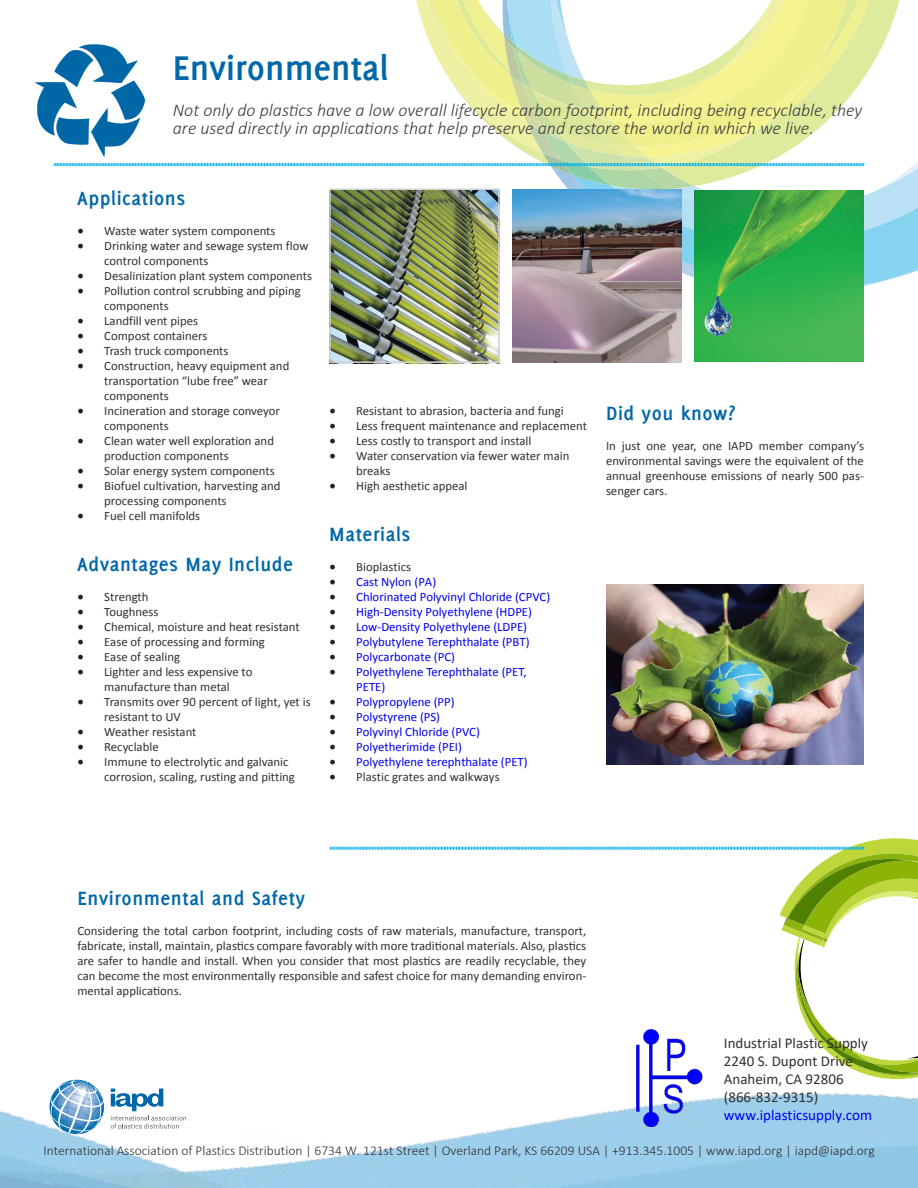
<style>
.page{position:relative;width:918px;height:1188px;background:#fff}
.page>*{position:absolute;margin:0;border:0;box-sizing:border-box;transform-origin:0 0}
.t1{font:700 37.5px "Delicious";color:#0068a9}
.t2{font:700 21px "Delicious";letter-spacing:.025em;color:#0068a9}
.t3{font:italic 300 18px/18px "Calibri";color:#3e3e3f}
.t4{font:15px/18px "Calibri";color:#322f31}
.t5{font:15px "Calibri";color:#00e}
.t6{font:300 13.5px "Calibri";color:#312f30}
.t7{font:12.75px/15px "Calibri";color:#312f30}
.t8{font:12.75px/15px "Calibri";color:#00e}
.s1{font-family:"Minion Pro";font-size:18px;color:#231f20}
</style>
<div class="page">
<img style="left:0;top:846px;width:918px;height:342px">
<img style="left:512px;top:189px;width:406px;height:100px">
<img style="left:610px;top:162px;width:308px;height:81px">
<svg style="left:111px;top:1089px;width:75px;height:41px"></svg>
<svg style="left:50px;top:1080px;width:54px;height:54px"></svg>
<svg style="left:54px;top:0;width:863px;height:189px"></svg>
<img style="left:695px;top:191px;width:169px;height:171px">
<img style="left:332px;top:191px;width:165px;height:169px">
<svg style="left:330px;top:838px;width:588px;height:244px"></svg>
<div style="left:329px;top:188px;width:171px;height:175px;border:2px solid #d1d2d4"></div>
<img style="left:512px;top:190px;width:169px;height:172px">
<img style="left:606px;top:585px;width:258px;height:180px">
<img style="left:35px;top:41px;width:129px;height:119px">
<img style="left:612px;top:1027px;width:102px;height:102px">
<h1 class="t1" style="left:173px;top:46px;width:217px">Environmental</h1>
<h3 class="t3" style="left:173px;top:101px;width:691px">Not only do plastics have a low overall lifecycle carbon footprint, including being recyclable, they are used directly in applications that help preserve and restore the world in which we live.</h3>
<h2 class="t2" style="left:77px;top:186px;width:109px">Applications</h2>
<p class="t7" style="left:77px;top:223px;width:200px"><span class="s1">•</span> Waste water system components</p>
<p class="t7" style="left:104px;top:238px;width:206px;text-indent:-27px"><span class="s1">•</span> Drinking water and sewage system flow control components</p>
<p class="t7" style="left:77px;top:268px;width:236px"><span class="s1">•</span> Desalinization plant system components</p>
<p class="t7" style="left:104px;top:283px;width:198px;text-indent:-27px"><span class="s1">•</span> Pollution control scrubbing and piping components</p>
<p class="t7" style="left:77px;top:313px;width:122px"><span class="s1">•</span> Landfill vent pipes</p>
<p class="t7" style="left:77px;top:328px;width:132px"><span class="s1">•</span> Compost containers</p>
<p class="t7" style="left:77px;top:343px;width:153px"><span class="s1">•</span> Trash truck components</p>
<p class="t7" style="left:104px;top:358px;width:187px;text-indent:-27px"><span class="s1">•</span> Construction, heavy equipment and transportation “lube free” wear components</p>
<p class="t7" style="left:104px;top:403px;width:177px;text-indent:-27px"><span class="s1">•</span> Incineration and storage conveyor components</p>
<p class="t7" style="left:104px;top:433px;width:171px;text-indent:-27px"><span class="s1">•</span> Clean water well exploration and production components</p>
<p class="t7" style="left:77px;top:463px;width:199px"><span class="s1">•</span> Solar energy system components</p>
<p class="t7" style="left:104px;top:478px;width:178px;text-indent:-27px"><span class="s1">•</span> Biofuel cultivation, harvesting and processing components</p>
<p class="t7" style="left:77px;top:508px;width:125px"><span class="s1">•</span> Fuel cell manifolds</p>
<h2 class="t2" style="left:77px;top:552px;width:217px">Advantages May Include</h2>
<p class="t7" style="left:77px;top:589px;width:73px"><span class="s1">•</span> Strength</p>
<p class="t7" style="left:77px;top:604px;width:83px"><span class="s1">•</span> Toughness</p>
<p class="t7" style="left:77px;top:619px;width:224px"><span class="s1">•</span> Chemical, moisture and heat resistant</p>
<p class="t7" style="left:77px;top:634px;width:189px"><span class="s1">•</span> Ease of processing and forming</p>
<p class="t7" style="left:77px;top:649px;width:104px"><span class="s1">•</span> Ease of sealing</p>
<p class="t7" style="left:77px;top:664px;width:177px;text-align:center"><span class="s1">•</span> Lighter and less expensive to manufacture than metal</p>
<p class="t7" style="left:104px;top:694px;width:208px;text-indent:-27px"><span class="s1">•</span> Transmits over 90 percent of light, yet is resistant to UV</p>
<p class="t7" style="left:77px;top:724px;width:121px"><span class="s1">•</span> Weather resistant</p>
<p class="t7" style="left:77px;top:739px;width:83px"><span class="s1">•</span> Recyclable</p>
<p class="t7" style="left:104px;top:754px;width:192px;text-indent:-27px"><span class="s1">•</span> Immune to electrolytic and galvanic corrosion, scaling, rusting and pitting</p>
<p class="t7" style="left:329px;top:403px;width:236px"><span class="s1">•</span> Resistant to abrasion, bacteria and fungi</p>
<p class="t7" style="left:329px;top:418px;width:259px"><span class="s1">•</span> Less frequent maintenance and replacement</p>
<p class="t7" style="left:329px;top:433px;width:204px"><span class="s1">•</span> Less costly to transport and install</p>
<p class="t7" style="left:356px;top:448px;width:215px;text-indent:-27px"><span class="s1">•</span> Water conservation via fewer water main breaks</p>
<p class="t7" style="left:329px;top:478px;width:140px"><span class="s1">•</span> High aesthetic appeal</p>
<h2 class="t2" style="left:329px;top:522px;width:83px">Materials</h2>
<p class="t7" style="left:329px;top:559px;width:83px"><span class="s1">•</span> Bioplastics</p>
<p class="t8" style="left:329px;top:574px;width:108px"><span class="s1">•</span> Cast Nylon (PA)</p>
<p class="t8" style="left:329px;top:589px;width:223px"><span class="s1">•</span> Chlorinated Polyvinyl Chloride (CPVC)</p>
<p class="t8" style="left:329px;top:604px;width:204px"><span class="s1">•</span> High-Density Polyethylene (HDPE)</p>
<p class="t8" style="left:329px;top:619px;width:199px"><span class="s1">•</span> Low-Density Polyethylene (LDPE)</p>
<p class="t8" style="left:329px;top:634px;width:202px"><span class="s1">•</span> Polybutylene Terephthalate (PBT)</p>
<p class="t8" style="left:329px;top:649px;width:127px"><span class="s1">•</span> Polycarbonate (PC)</p>
<p class="t8" style="left:356px;top:664px;width:172px;text-indent:-27px"><span class="s1">•</span> Polyethylene Terephthalate (PET,<br>PETE)</p>
<p class="t8" style="left:329px;top:694px;width:127px"><span class="s1">•</span> Polypropylene (PP)</p>
<p class="t8" style="left:329px;top:709px;width:112px"><span class="s1">•</span> Polystyrene (PS)</p>
<p class="t8" style="left:329px;top:724px;width:152px"><span class="s1">•</span> Polyvinyl Chloride (PVC)</p>
<p class="t8" style="left:329px;top:739px;width:134px"><span class="s1">•</span> Polyetherimide (PEI)</p>
<p class="t8" style="left:329px;top:754px;width:200px"><span class="s1">•</span> Polyethylene terephthalate (PET)</p>
<p class="t7" style="left:329px;top:769px;width:172px"><span class="s1">•</span> Plastic grates and walkways</p>
<h2 class="t2" style="left:606px;top:401px;width:131px">Did you know?</h2>
<p class="t7" style="left:606px;top:438px;width:260px;text-align:justify">In just one year, one IAPD member company’s environmental savings were the equivalent of the annual greenhouse emissions of nearly 500 pas&shy;senger cars.</p>
<h2 class="t2" style="left:77px;top:886px;width:229px">Environmental and Safety</h2>
<p class="t7" style="left:77px;top:924px;width:510px;text-align:justify">Considering the total carbon footprint, including costs of raw materials, manufacture, transport, fabricate, install, maintain, plastics compare favorably with more traditional materials. Also, plastics are safer to handle and install. When you consider that most plastics are readily recyclable, they can become the most environmentally responsible and safest choice for many demanding environ&shy;mental applications.</p>
<p class="t4" style="left:724px;top:1033px;width:146px">Industrial Plastic Supply<br>2240 S. Dupont Drive<br>Anaheim, CA 92806 (866-832-9315)</p>
<p class="t5" style="left:724px;top:1104px;width:150px">www.iplasticsupply.com</p>
<p class="t6" style="left:43px;top:1142px;width:833px">International Association of Plastics Distribution | 6734 W. 121st Street | Overland Park, KS 66209 USA | +913.345.1005 | www.iapd.org | iapd@iapd.org</p>
</div>
